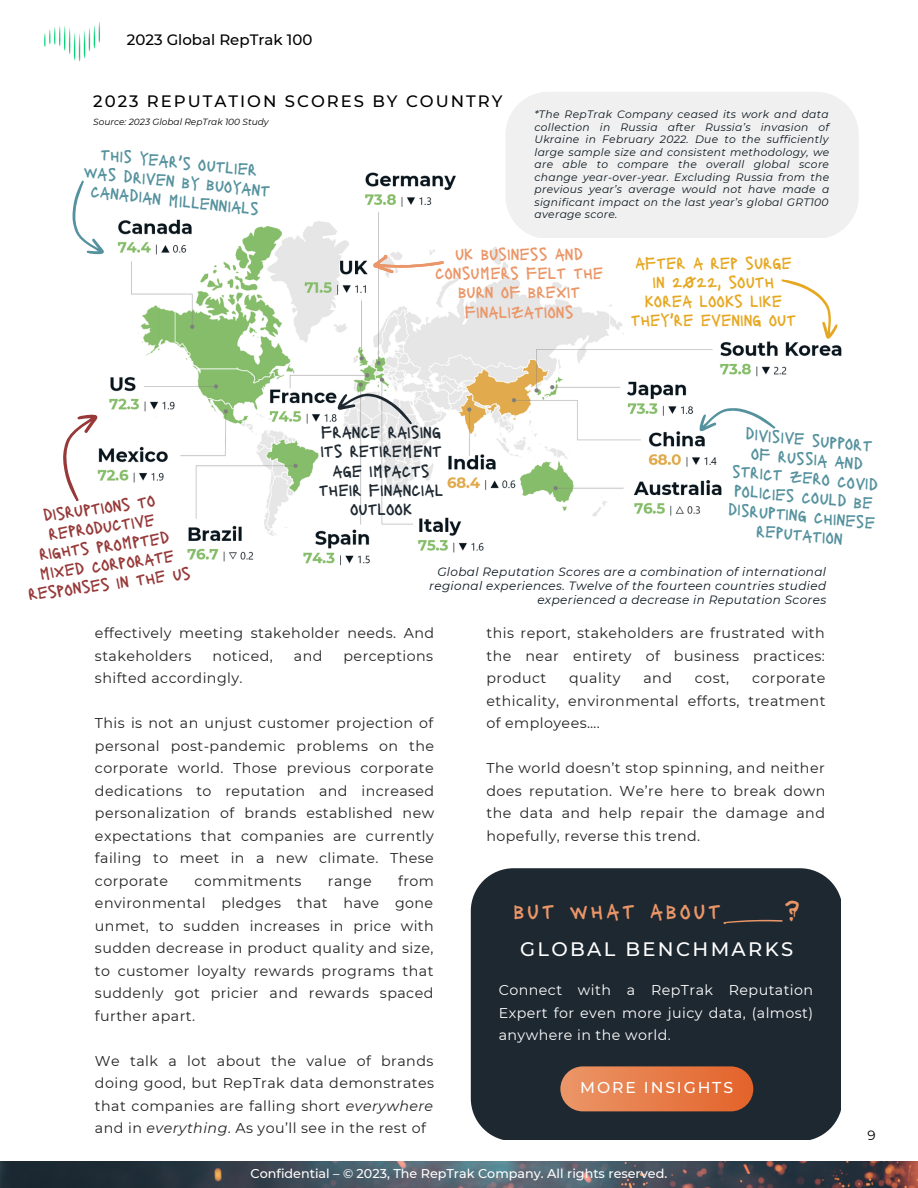
<style>
.page{position:relative;width:918px;height:1188px;background:#fff}
.page>*{position:absolute;margin:0;border:0;box-sizing:border-box;transform-origin:0 0}
.t1{font:23.4px "Lacquer";letter-spacing:.12em;color:#eb9668}
.t2{font:500 19.5px "Montserrat";letter-spacing:.12em;color:#fefefe}
.t3{font:18px/19px "Lacquer";color:#55929e;text-align:center}
.t4{font:18px/19px "Lacquer";color:#963938;text-align:center}
.t5{font:18px/19.2px "Lacquer";color:#e6a822;text-align:center}
.t6{font:18px/19.2px "Lacquer";color:#1e2831;text-align:center}
.t7{font:18px/19.2px "Lacquer";color:#eb9668;text-align:center}
.t8{font:500 16.5px "Montserrat";letter-spacing:.12em;color:#000}
.t9{font:500 15.75px "Montserrat";letter-spacing:.12em;color:#fefefe}
.t10{font:500 15px "Montserrat";color:#000}
.t11{font:14.25px/22.5px "Montserrat";letter-spacing:.03em;color:#222;text-align:justify}
.t12{font:14.25px/22.5px "Montserrat";letter-spacing:.03em;color:#fefefe;text-align:justify}
.t13{font:13.5px "Montserrat";color:#000}
.t14{font:500 12.75px "Montserrat";color:#fefefe}
.t15{font:italic 12px/14px "Montserrat";letter-spacing:.03em;color:#0a161e;text-align:right}
.t16{font:italic 10.65px/12.5px "Montserrat";letter-spacing:.03em;color:#0a161e;text-align:justify}
.t17{font:italic 9px "Montserrat";color:#000}
.s1{font-style:italic}
</style>
<div class="page">
<img style="left:44px;top:21px;width:56px;height:41px">
<img style="left:0;top:1162px;width:918px;height:26px">
<img style="left:109px;top:172px;width:741px;height:394px">
<div style="left:506px;top:92px;width:353px;height:146px;background:#f0f0f0;border-radius:43px"></div>
<svg style="left:72px;top:180px;width:59px;height:81px"></svg>
<svg style="left:373px;top:253px;width:71px;height:21px"></svg>
<svg style="left:775px;top:279px;width:68px;height:62px"></svg>
<svg style="left:693px;top:386px;width:83px;height:82px"></svg>
<div style="left:471px;top:868px;width:370px;height:271px;background:#1e2831"></div>
<svg style="left:723px;top:920px;width:60px;height:4px"></svg>
<div style="left:560px;top:1066px;width:193px;height:45px;background:linear-gradient(to right,#e99568,#e4632a);border-radius:23px"></div>
<svg style="left:63px;top:407px;width:68px;height:95px"></svg>
<svg style="left:332px;top:372px;width:80px;height:82px"></svg>
<p class="t10" style="left:127px;top:31px;width:187px">2023 Global RepTrak 100</p>
<p class="t8" style="left:93px;top:91px;width:411px">2023 REPUTATION SCORES BY COUNTRY</p>
<p class="t17" style="left:93px;top:116px;width:177px">Source: 2023 Global RepTrak 100 Study</p>
<p class="t3" style="left:97px;top:133px;width:170px;line-height:38.2px;rotate:6deg">THIS YEAR'S OUTLIER<br>CANADIAN MILLENNIALS</p>
<p class="t3" style="left:85px;top:161px;width:189px;rotate:6deg">WAS DRIVEN BY BUOYANT</p>
<p class="t16" style="left:535px;top:108px;width:296px">*The RepTrak Company ceased its work and data collection in Russia after Russia’s invasion of Ukraine in February 2022. Due to the sufficiently large sample size and consistent methodology, we are able to compare the overall global score change year-over-year. Excluding Russia from the previous year’s average would not have made a significant impact on the last year’s global GRT100 average score.</p>
<p class="t4" style="left:16px;top:509px;width:165px;rotate:-8deg">DISRUPTIONS TO<br>REPRODUCTIVE<br>RIGHTS PROMPTED<br>MIXED CORPORATE<br>RESPONSES IN THE US</p>
<p class="t7" style="left:435px;top:243px;width:170px">UK BUSINESS AND<br>CONSUMERS FELT THE<br>BURN OF BREXIT<br>FINALIZATIONS</p>
<p class="t5" style="left:631px;top:252px;width:167px">AFTER A REP SURGE<br>IN 2022, SOUTH<br>KOREA LOOKS LIKE<br>THEY'RE EVENING OUT</p>
<p class="t6" style="left:319px;top:422px;width:126px">FRANCE RAISING<br>ITS RETIREMENT<br>AGE IMPACTS<br>THEIR FINANCIAL<br>OUTLOOK</p>
<p class="t3" style="left:737px;top:421px;width:149px;rotate:6deg">DIVISIVE SUPPORT<br>OF RUSSIA AND<br>STRICT ZERO COVID<br>POLICIES COULD BE<br>DISRUPTING CHINESE<br>REPUTATION</p>
<p class="t15" style="left:429px;top:564px;width:398px">Global Reputation Scores are a combination of international regional experiences. Twelve of the fourteen countries studied experienced a decrease in Reputation Scores</p>
<p class="t11" style="left:95px;top:622px;width:341px">effectively meeting stakeholder needs. And stakeholders</p>
<p class="t11" style="left:212px;top:644px;width:62px">noticed,</p>
<p class="t11" style="left:294px;top:644px;width:30px">and</p>
<p class="t11" style="left:344px;top:644px;width:91px">perceptions</p>
<p class="t11" style="left:95px;top:667px;width:149px">shifted accordingly.</p>
<p class="t11" style="left:95px;top:712px;width:341px">This is not an unjust customer projection of personal post-pandemic problems on the corporate world. Those previous corporate dedications to reputation and increased personalization of brands established new expectations that companies are currently failing to meet in a new climate. These corporate</p>
<p class="t11" style="left:95px;top:869px;width:340px;text-indent:303px">from environmental pledges that have gone unmet, to sudden increases in price with sudden decrease in product quality and size, to customer loyalty rewards programs that suddenly got pricier and rewards spaced further apart.</p>
<p class="t11" style="left:95px;top:1049px;width:341px">We talk a lot about the value of brands doing good, but RepTrak data demonstrates that companies are falling short <span class="s1">everywhere </span>and in <span class="s1">everything</span>. As you’ll see in the rest of</p>
<p class="t11" style="left:194px;top:869px;width:109px">commitments</p>
<p class="t11" style="left:328px;top:869px;width:45px">range</p>
<p class="t11" style="left:486px;top:622px;width:340px">this report, stakeholders are frustrated with the near entirety of business practices: product</p>
<p class="t11" style="left:569px;top:667px;width:53px">quality</p>
<p class="t11" style="left:643px;top:667px;width:30px">and</p>
<p class="t11" style="left:695px;top:667px;width:36px">cost,</p>
<p class="t11" style="left:486px;top:667px;width:340px;text-indent:266px">corporate ethicality, environmental efforts, treatment of employees….</p>
<p class="t11" style="left:486px;top:757px;width:340px">The world doesn’t stop spinning, and neither does reputation. We’re here to break down the data and help repair the damage and hopefully, reverse this trend.</p>
<h1 class="t1" style="left:513px;top:896px;width:209px">BUT WHAT ABOUT</h1>
<h1 class="t1" style="left:785px;top:896px;width:17px">?</h1>
<h2 class="t2" style="left:520px;top:937px;width:275px">GLOBAL BENCHMARKS</h2>
<p class="t12" style="left:499px;top:979px;width:316px">Connect with a RepTrak Reputation Expert for even more juicy data, (almost) anywhere in the world.</p>
<p class="t9" style="left:580px;top:1078px;width:154px">MORE INSIGHTS</p>
<p class="t14" style="left:251px;top:1166px;width:418px">Confidential – © 2023, The RepTrak Company. All rights reserved.</p>
<p class="t13" style="left:868px;top:1127px;width:10px">9</p>
</div>
